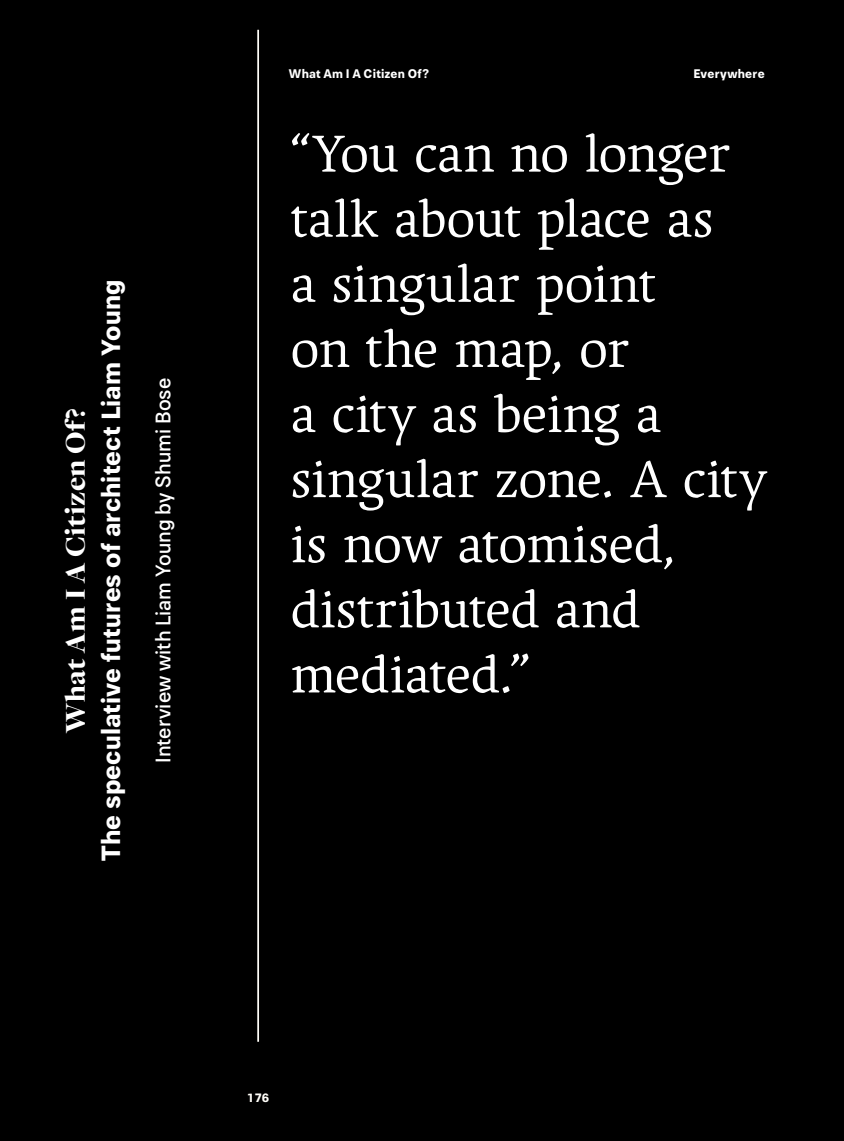
<style>
.page{position:relative;width:844px;height:1141px;background:#fff}
.page>*{position:absolute;margin:0;border:0;box-sizing:border-box;transform-origin:0 0}
.t1{font:54.25px/65.1px "Ergilo";letter-spacing:-.01em;color:#fff}
.t2{font:900 29.75px "Freight Disp Pro";letter-spacing:.01em;color:#fff}
.t3{font:700 26.25px "Paul Grotesk";letter-spacing:.01em;color:#fff}
.t4{font:500 21px "Paul Grotesk";letter-spacing:.005em;color:#fff}
.t5{font:700 12.42px "Paul Grotesk";letter-spacing:.025em;color:#fff}
.t6{font:700 12.42px "Paul Grotesk";color:#fffef9}
</style>
<div class="page">
<div style="left:0;top:0;width:843px;height:1141px;background:#000"></div>
<hr style="left:257px;top:30px;width:2px;height:1012px;background:#fffef9">
<p class="t2" style="left:56px;top:733px;width:327px;rotate:-90deg">What Am I A Citizen Of?</p>
<p class="t3" style="left:95px;top:861px;width:583px;rotate:-90deg">The speculative futures of architect Liam Young</p>
<p class="t4" style="left:151px;top:763px;width:387px;rotate:-90deg">Interview with Liam Young by Shumi Bose</p>
<p class="t5" style="left:289px;top:67px;width:142px">What Am I A Citizen Of?</p>
<p class="t5" style="left:693px;top:67px;width:73px">Everywhere</p>
<p class="t1" style="left:290px;top:122px;width:478px">“You can no longer talk about place as<br>a singular point<br>on the map, or<br>a city as being a singular zone. A city is now atomised, distributed and mediated.”</p>
<p class="t6" style="left:247px;top:1090px;width:24px">176</p>
</div>
